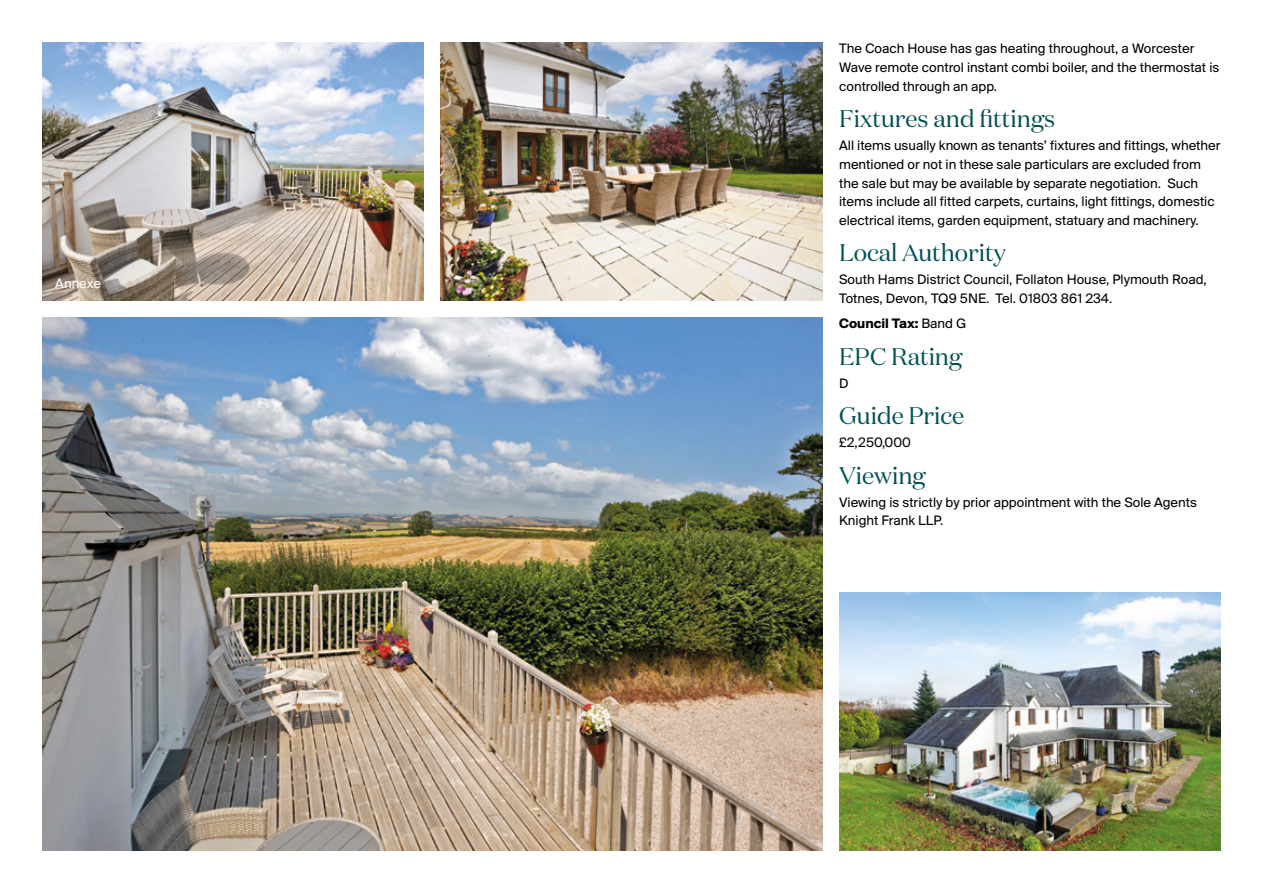
<style>
.page{position:relative;width:1263px;height:893px;background:#fff}
.page>*{position:absolute;margin:0;border:0;box-sizing:border-box;transform-origin:0 0}
.t1{font:24px "Domaine Disp";color:#005157}
.t2{font:14.25px/18.8px "Suisse BP Intl";color:#000}
.t3{font:700 14.25px "Suisse BP Intl";color:#000}
.t4{font:14.25px "Suisse BP Intl";color:#fff}
.s1{font-weight:400}
</style>
<div class="page">
<img style="left:441px;top:43px;width:381px;height:257px">
<img style="left:839px;top:592px;width:381px;height:258px">
<img style="left:43px;top:43px;width:381px;height:257px">
<img style="left:43px;top:317px;width:779px;height:533px">
<p class="t4" style="left:55px;top:275px;width:47px">Annexe</p>
<p class="t2" style="left:839px;top:39px;width:382px">The Coach House has gas heating throughout, a Worcester<br>Wave remote control instant combi boiler, and the thermostat is controlled through an app.</p>
<h1 class="t1" style="left:839px;top:104px;width:217px">Fixtures and fittings</h1>
<p class="t2" style="left:839px;top:136px;width:383px">All items usually known as tenants’ fixtures and fittings, whether mentioned or not in these sale particulars are excluded from the sale but may be available by separate negotiation. Such items include all fitted carpets, curtains, light fittings, domestic electrical items, garden equipment, statuary and machinery.</p>
<h1 class="t1" style="left:839px;top:238px;width:168px">Local Authority</h1>
<p class="t2" style="left:839px;top:270px;width:369px">South Hams District Council, Follaton House, Plymouth Road,<br>Totnes, Devon, TQ9 5NE. Tel. 01803 861 234.</p>
<p class="t3" style="left:839px;top:315px;width:129px">Council Tax: <span class="s1">Band G</span></p>
<h1 class="t1" style="left:839px;top:341px;width:125px">EPC Rating</h1>
<p class="t2" style="left:839px;top:373px;width:11px">D</p>
<h1 class="t1" style="left:839px;top:401px;width:127px">Guide Price</h1>
<p class="t2" style="left:839px;top:433px;width:73px">£2,250,000</p>
<h1 class="t1" style="left:839px;top:460px;width:88px">Viewing</h1>
<p class="t2" style="left:839px;top:492px;width:359px">Viewing is strictly by prior appointment with the Sole Agents<br>Knight Frank LLP.</p>
</div>
